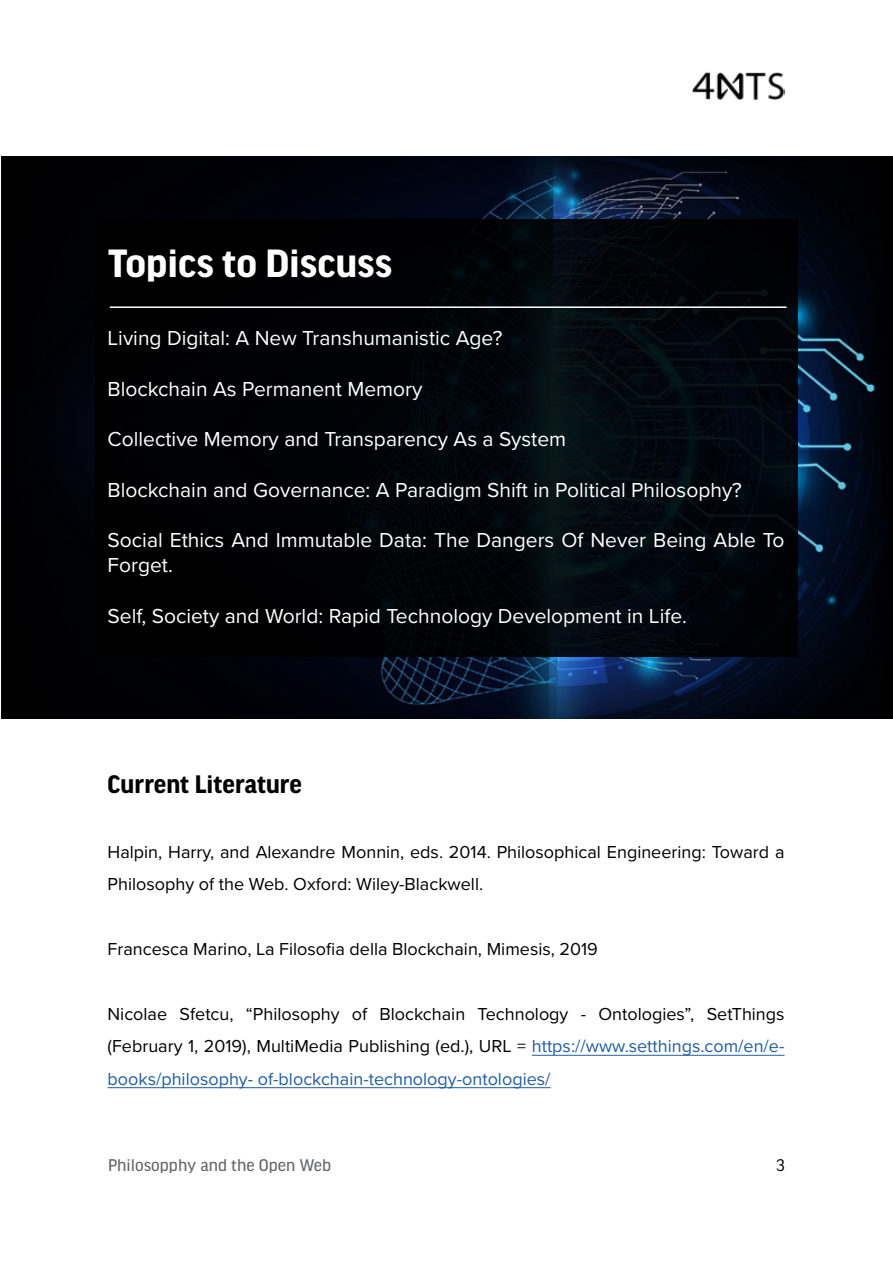
<style>
.page{position:relative;width:893px;height:1263px;background:#fff}
.page>*{position:absolute;margin:0;border:0;box-sizing:border-box;transform-origin:0 0}
.t1{font:700 42px "Good Headline Pro";color:#fff}
.t2{font:700 27px "Good Headline Pro";color:#000}
.t3{font:21px/25.2px "Proxima Nova";color:#fff}
.t4{font:18px/32.4px "Proxima Nova";color:#000}
.t5{font:18px "Good Headline Pro News";color:#636466}
.t6{font:18px "Good Headline Pro";color:#000}
.s1{color:#215e9e}
</style>
<div class="page">
<img style="left:692px;top:72px;width:93px;height:28px">
<img style="left:2px;top:157px;width:891px;height:561px">
<div style="left:95px;top:219px;width:702px;height:437px;background:#000"></div>
<hr style="left:110px;top:306px;width:677px;height:2px;background:#fff">
<hr style="left:532px;top:1055px;width:252px;height:1px;background:#215e9e">
<hr style="left:108px;top:1087px;width:442px;height:1px;background:#215e9e">
<h1 class="t1" style="left:108px;top:244px;width:286px">Topics to Discuss</h1>
<p class="t3" style="left:108px;top:325px;width:396px">Living Digital: A New Transhumanistic Age?</p>
<p class="t3" style="left:108px;top:375px;width:316px">Blockchain As Permanent Memory</p>
<p class="t3" style="left:108px;top:426px;width:460px">Collective Memory and Transparency As a System</p>
<p class="t3" style="left:108px;top:476px;width:636px">Blockchain and Governance: A Paradigm Shift in Political Philosophy?</p>
<p class="t3" style="left:108px;top:526px;width:678px">Social Ethics And Immutable Data: The Dangers Of Never Being Able To<br>Forget.</p>
<p class="t3" style="left:108px;top:602px;width:581px">Self, Society and World: Rapid Technology Development in Life.</p>
<h2 class="t2" style="left:108px;top:772px;width:196px">Current Literature</h2>
<p class="t4" style="left:108px;top:835px;width:678px">Halpin, Harry, and Alexandre Monnin, eds. 2014. Philosophical Engineering: Toward a<br>Philosophy of the Web. Oxford: Wiley-Blackwell.</p>
<p class="t4" style="left:108px;top:932px;width:492px">Francesca Marino, La Filosofia della Blockchain, Mimesis, 2019</p>
<p class="t4" style="left:108px;top:997px;width:678px;text-align:justify">Nicolae Sfetcu, “Philosophy of Blockchain Technology - Ontologies”, SetThings (February 1, 2019), MultiMedia Publishing (ed.), URL = <span class="s1">https://www.setthings.com/en/e&shy;books/philosophy- of-blockchain-technology-ontologies/</span></p>
<p class="t5" style="left:108px;top:1156px;width:225px">Philosopphy and the Open Web</p>
<p class="t6" style="left:776px;top:1156px;width:10px">3</p>
</div>
